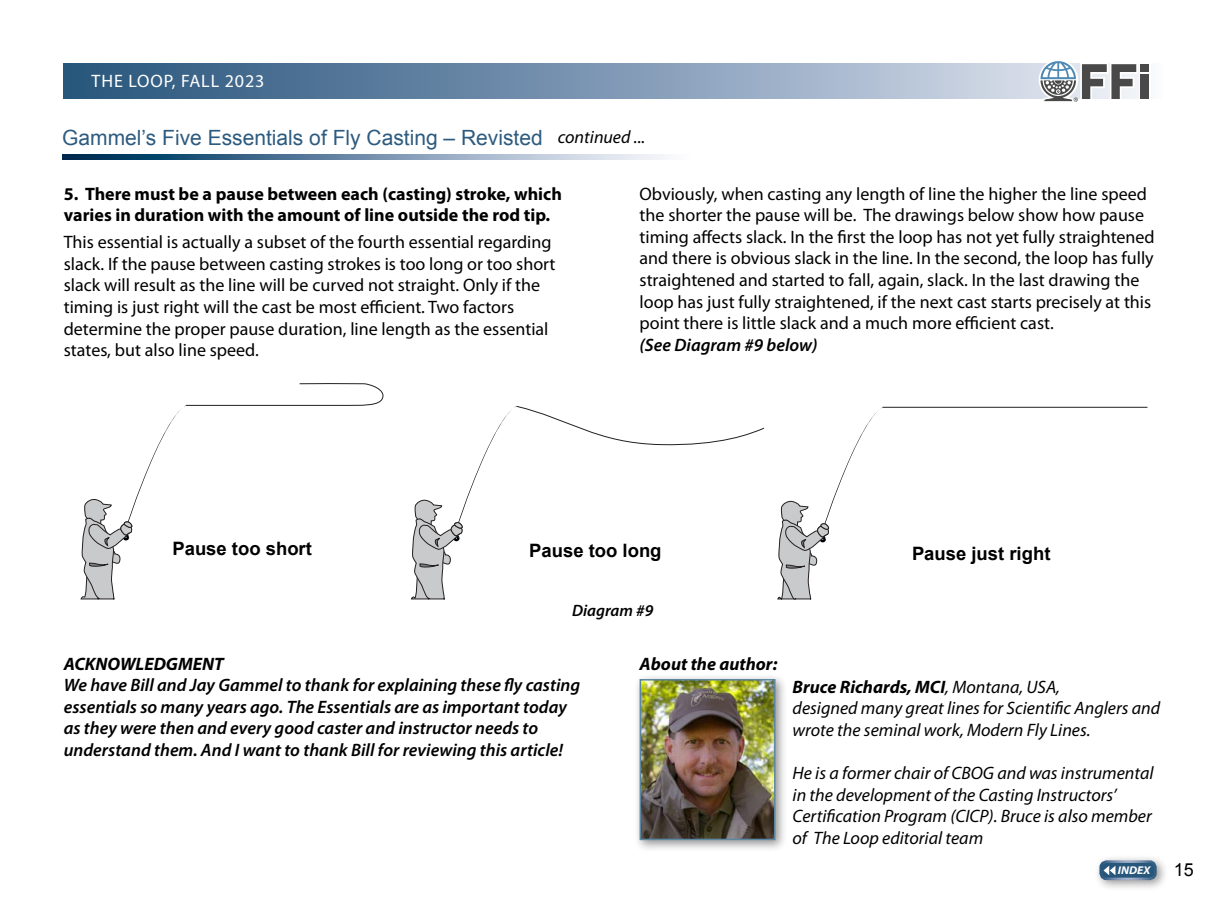
<style>
.page{position:relative;width:1225px;height:918px;background:#fff}
.page>*{position:absolute;margin:0;border:0;box-sizing:border-box;transform-origin:0 0}
.t1{font:21px "Arial";color:#2d5b7f}
.t2{font:700 18.45px "Arial";color:#000}
.t3{font:18px/21.6px "Myriad Pro";color:#000}
.t4{font:italic 18px/21.6px "Myriad Pro";color:#000}
.t5{font:italic 600 18px/21.6px "Myriad Pro";color:#000}
.t6{font:700 18px/21.6px "Myriad Pro";color:#000}
.t7{font:italic 700 18px "Myriad Pro";color:#000}
.t8{font:18px "Myriad Pro";letter-spacing:.05em;color:#fff}
.t9{font:18px "Arial";color:#000}
.t10{font:italic 600 16.5px "Myriad Pro";color:#000}
.t11{font:italic 700 11.25px "Myriad Pro";color:#fff;scale:1.06 1}
.s1{font-family:"Myriad Pro";font-style:italic;font-size:18px;color:#000}
.s2{font-weight:700}
</style>
<div class="page">
<svg style="left:64px;top:64px;width:973px;height:34px;background:#7893af"></svg>
<div style="left:1093px;top:854px;width:75px;height:38px;background:#000;opacity:.42"></div>
<div style="left:1100px;top:862px;width:55px;height:17px;background:#28577c;border-radius:6px"></div>
<div style="left:1099px;top:860px;width:57px;height:20px;border:2px solid #fff;border-radius:6px"></div>
<svg style="left:1103px;top:866px;width:12px;height:9px"></svg>
<div style="left:1140px;top:64px;width:9px;height:8px;background:#4a494a"></div>
<div style="left:1140px;top:75px;width:9px;height:24px;background:#4a494a"></div>
<svg style="left:1037px;top:61px;width:102px;height:41px"></svg>
<svg style="left:777px;top:407px;width:105px;height:193px"></svg>
<hr style="left:882px;top:407px;width:265px;height:1px;background:#231f20">
<svg style="left:410px;top:406px;width:354px;height:194px"></svg>
<svg style="left:80px;top:383px;width:304px;height:217px"></svg>
<div style="left:633px;top:673px;width:155px;height:179px;background:#000;opacity:.42"></div>
<img style="left:642px;top:682px;width:130px;height:155px">
<div style="left:639px;top:679px;width:136px;height:161px;border:2px solid #5d87a1"></div>
<svg style="left:62px;top:155px;width:604px;height:5px;background:#708ea9"></svg>
<p class="t8" style="left:91px;top:70px;width:174px">THE LOOP, FALL 2023</p>
<p class="t1" style="left:62px;top:124px;width:584px">Gammel’s Five Essentials of Fly Casting – Revisted <span class="s1">continued ...</span></p>
<p class="t6" style="left:64px;top:182px;width:499px">5. There must be a pause between each (casting) stroke, which varies in duration with the amount of line outside the rod tip.</p>
<p class="t3" style="left:64px;top:231px;width:493px">This essential is actually a subset of the fourth essential regarding slack. If the pause between casting strokes is too long or too short slack will result as the line will be curved not straight. Only if the timing is just right will the cast be most efficient. Two factors determine the proper pause duration, line length as the essential states, but also line speed.</p>
<p class="t3" style="left:639px;top:182px;width:516px">Obviously, when casting any length of line the higher the line speed the shorter the pause will be. The drawings below show how pause timing affects slack. In the first the loop has not yet fully straightened and there is obvious slack in the line. In the second, the loop has fully straightened and started to fall, again, slack. In the last drawing the loop has just fully straightened, if the next cast starts precisely at this point there is little slack and a much more efficient cast.</p>
<p class="t5" style="left:639px;top:333px;width:179px">(See Diagram #9 below)</p>
<p class="t2" style="left:172px;top:536px;width:141px">Pause too short</p>
<p class="t2" style="left:529px;top:539px;width:134px">Pause too long</p>
<p class="t2" style="left:912px;top:541px;width:140px">Pause just right</p>
<p class="t10" style="left:572px;top:600px;width:83px">Diagram #9</p>
<p class="t7" style="left:64px;top:652px;width:161px">ACKNOWLEDGMENT</p>
<p class="t5" style="left:64px;top:674px;width:518px">We have Bill and Jay Gammel to thank for explaining these fly casting essentials so many years ago. The Essentials are as important today as they were then and every good caster and instructor needs to understand them. And I want to thank Bill for reviewing this article!</p>
<p class="t7" style="left:639px;top:652px;width:139px">About the author:</p>
<p class="t4" style="left:792px;top:675px;width:369px"><span class="s2">Bruce Richards, MCI</span>, Montana, USA,<br>designed many great lines for Scientific Anglers and wrote the seminal work, Modern Fly Lines.</p>
<p class="t4" style="left:792px;top:762px;width:363px">He is a former chair of CBOG and was instrumental in the development of the Casting Instructors’ Certification Program (CICP). Bruce is also member of The Loop editorial team</p>
<p class="t11" style="left:1117px;top:863px;width:32px">INDEX</p>
<p class="t9" style="left:1173px;top:858px;width:22px">15</p>
</div>
